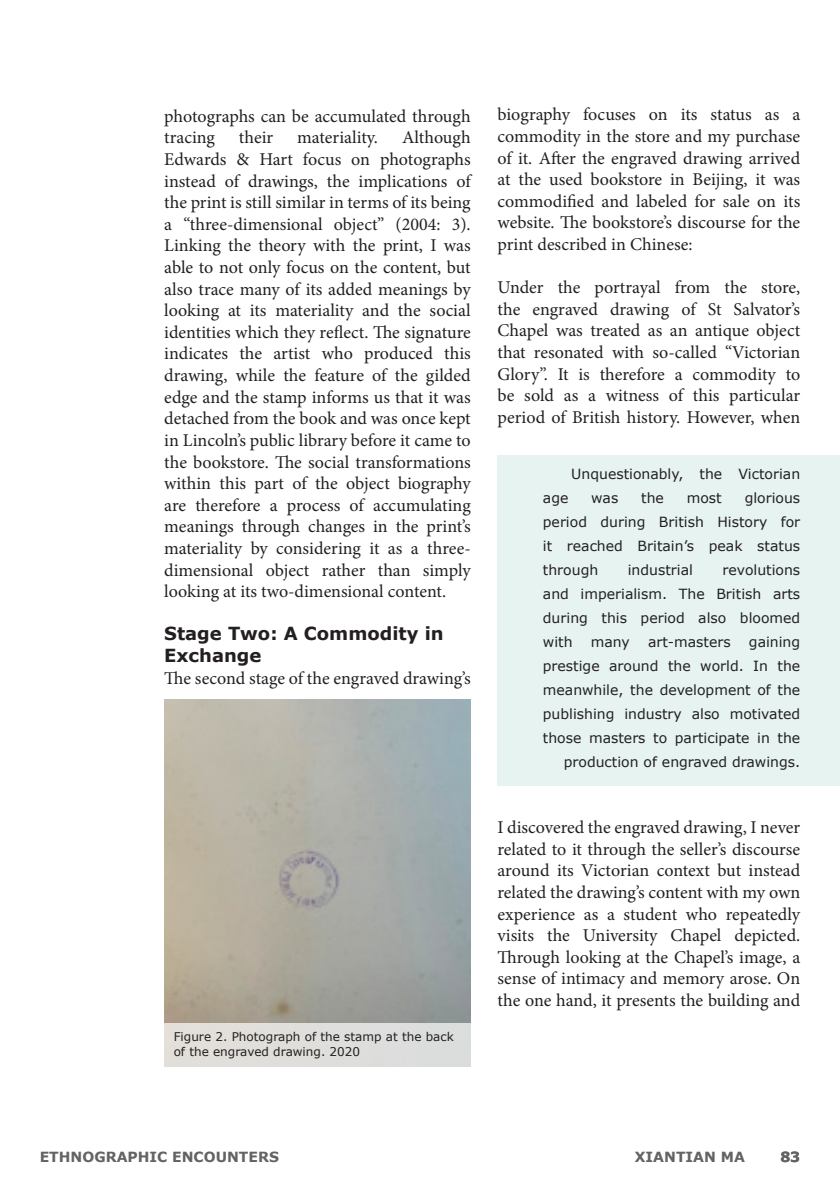
<style>
.page{position:relative;width:840px;height:1191px;background:#fff}
.page>*{position:absolute;margin:0;border:0;box-sizing:border-box;transform-origin:0 0}
.t1{font:18px/21.6px "Minion Pro";color:#231f20;text-align:justify}
.HEADERS{font:700 18px/21.6px "Verdana";color:#231f20}
.NOTES{font:14px/24px "Verdana";color:#231f20;text-align:justify}
.BOTTOM_MATTER{font:700 14px "Verdana";color:#636366}
.NOTES-2{font:12px/14.4px "Verdana";color:#231f20}
</style>
<div class="page">
<img style="left:164px;top:700px;width:306px;height:322px">
<div style="left:164px;top:1022px;width:307px;height:45px;background:#dfdedb"></div>
<div style="left:497px;top:455px;width:342px;height:331px;background:#e6f3f0"></div>
<p class="t1" style="left:164px;top:105px;width:308px">photographs can be accumulated through tracing</p>
<p class="t1" style="left:164px;top:127px;width:308px;text-indent:237px">Although Edwards &amp; Hart focus on photographs instead of drawings, the implications of the print is still similar in terms of its being a “three-dimensional object” (2004: 3).<br>Linking the theory with the print, I was able to not only focus on the content, but also trace many of its added meanings by looking at its materiality and the social identities which they reflect. The signature indicates the artist who produced this drawing, while the feature of the gilded edge and the stamp informs us that it was detached from the book and was once kept in Lincoln’s public library before it came to the bookstore. The social transformations within this part of the object biography are therefore a process of accumulating meanings through changes in the print’s materiality by considering it as a three&shy;dimensional object rather than simply looking at its two-dimensional content.</p>
<p class="HEADERS" style="left:164px;top:623px;width:281px">Stage Two: A Commodity in<br>Exchange</p>
<p class="t1" style="left:164px;top:667px;width:308px">The second stage of the engraved drawing’s</p>
<p class="t1" style="left:239px;top:127px;width:36px">their</p>
<p class="t1" style="left:297px;top:127px;width:82px">materiality.</p>
<p class="NOTES-2" style="left:173px;top:1030px;width:281px">Figure 2. Photograph of the stamp at the back of the engraved drawing. 2020</p>
<p class="t1" style="left:497px;top:104px;width:304px">biography focuses on its status as a commodity in the store and my purchase of it. After the engraved drawing arrived at the used bookstore in Beijing, it was commodified and labeled for sale on its website. The bookstore’s discourse for the print described in Chinese:</p>
<p class="t1" style="left:497px;top:277px;width:304px">Under the portrayal from the store, the engraved drawing of St Salvator’s Chapel was treated as an antique object that resonated with so-called “Victorian Glory”. It is therefore a commodity to be sold as a witness of this particular period of British history. However, when</p>
<p class="NOTES" style="left:571px;top:462px;width:230px">Unquestionably, the Victorian</p>
<p class="NOTES" style="left:542px;top:486px;width:259px;text-indent:202px">glorious period during British History for it reached Britain’s peak status through</p>
<p class="NOTES" style="left:542px;top:486px;width:27px">age</p>
<p class="NOTES" style="left:591px;top:486px;width:29px">was</p>
<p class="NOTES" style="left:641px;top:486px;width:24px">the</p>
<p class="NOTES" style="left:686px;top:486px;width:36px">most</p>
<p class="NOTES" style="left:542px;top:558px;width:259px;text-indent:179px">revolutions and imperialism. The British arts during this period also bloomed with</p>
<p class="NOTES" style="left:627px;top:558px;width:67px">industrial</p>
<p class="NOTES" style="left:542px;top:630px;width:259px;text-align:right">gaining<br>prestige around the world. In the meanwhile, the development of the publishing industry also motivated those masters to participate in the production of engraved drawings.</p>
<p class="NOTES" style="left:590px;top:630px;width:41px">many</p>
<p class="NOTES" style="left:647px;top:630px;width:84px">art-masters</p>
<p class="t1" style="left:497px;top:816px;width:304px">I discovered the engraved drawing, I never related to it through the seller’s discourse around its Victorian context but instead related the drawing’s content with my own experience as a student who repeatedly visits the University Chapel depicted.<br>Through looking at the Chapel’s image, a sense of intimacy and memory arose. On the one hand, it presents the building and</p>
<p class="BOTTOM_MATTER" style="left:40px;top:1147px;width:240px">ETHNOGRAPHIC ENCOUNTERS</p>
<p class="BOTTOM_MATTER" style="left:634px;top:1147px;width:111px">XIANTIAN MA</p>
<p class="BOTTOM_MATTER" style="left:779px;top:1147px;width:21px">83</p>
</div>
